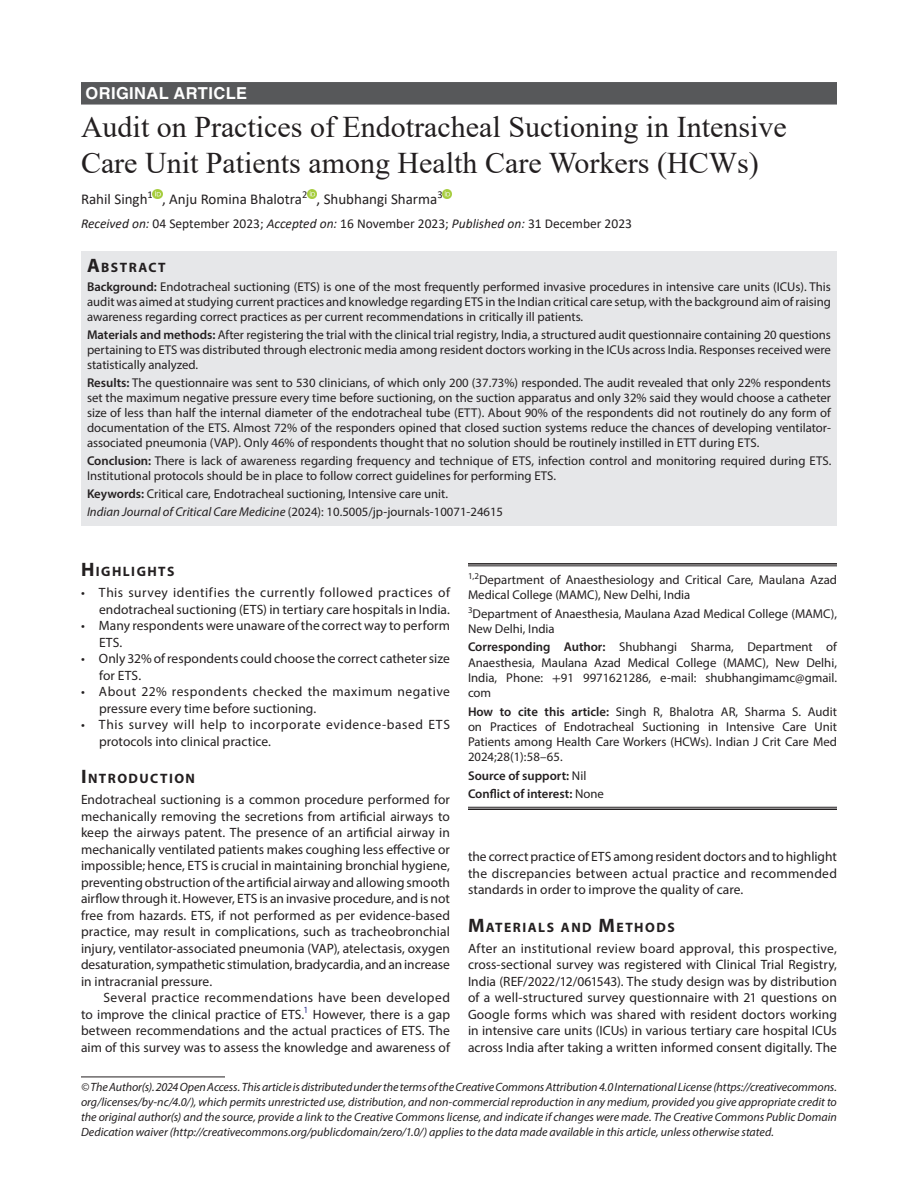
<style>
.page{position:relative;width:918px;height:1188px;background:#fff}
.page>*{position:absolute;margin:0;border:0;box-sizing:border-box;transform-origin:0 0}
.t1{font:30px/36px "Times New Roman";color:#231f20}
.ArticleType{font:700 16.5px "Helvetica LT Std";letter-spacing:.025em;color:#fff}
.AuthorName{font:15px "Calibri";color:#231f20}
.Head-1{font:700 13.65px "Myriad Pro";letter-spacing:.105em;color:#231f20}
.Head-1-first{font:700 13.65px "Myriad Pro";letter-spacing:.105em;color:#231f20}
.AbstractTitle{font:700 13.65px "Myriad Pro";letter-spacing:.105em;color:#231f20}
.Para-NoIndent{font:13.5px/16.5px "Myriad Pro";color:#231f20;text-align:justify}
.Para-Indent{font:13.5px/16.5px "Myriad Pro";letter-spacing:.005em;color:#231f20;text-align:justify}
.List-Bullet{font:13.5px/16.5px "Myriad Pro";letter-spacing:.01em;color:#231f20}
.PAS_History{font:13.5px "Calibri";color:#231f20}
.List-Bullet-2{font:13.5px/16.5px "Myriad Pro";letter-spacing:.03em;color:#231f20}
.List-Bullet-3{font:13.5px/16.5px "Myriad Pro";letter-spacing:.035em;color:#231f20}
.Abstract-Para-first{font:12.75px/15px "Myriad Pro";color:#231f20;text-align:justify}
.How_to_Cite{font:12.75px/15.3px "Myriad Pro";color:#231f20;text-align:justify}
.Corresponding_Author{font:12.75px/15.3px "Myriad Pro";color:#231f20;text-align:justify}
.Affiliation-first{font:12.75px/15.3px "Myriad Pro";color:#231f20}
.JT_DOI{font:12.75px "Myriad Pro";color:#231f20}
.Affiliation{font:12.75px/15.3px "Myriad Pro";color:#231f20}
.Keywords{font:12.75px "Myriad Pro";color:#231f20}
.COI{font:600 12.75px "Myriad Pro";color:#231f20}
.Source{font:600 12.75px "Myriad Pro";color:#231f20}
.FootNote{font:italic 12px/15px "Myriad Pro";color:#231f20;text-align:justify}
.s1{font-style:italic}
.s2{font-size:19.5px}
.s3{font-weight:600}
.s4{font-family:"STIX General"}
.s5{font-weight:400}
</style>
<div class="page">
<div style="left:81px;top:82px;width:756px;height:23px;background:#57585a"></div>
<div style="left:81px;top:251px;width:756px;height:26px;background:#e6e7e9"></div>
<div style="left:81px;top:276px;width:756px;height:54px;background:#e6e7e9"></div>
<div style="left:81px;top:324px;width:756px;height:54px;background:#e6e7e9"></div>
<div style="left:81px;top:372px;width:756px;height:84px;background:#e6e7e9"></div>
<div style="left:81px;top:450px;width:756px;height:39px;background:#e6e7e9"></div>
<div style="left:81px;top:483px;width:756px;height:24px;background:#e6e7e9"></div>
<div style="left:81px;top:501px;width:756px;height:24px;background:#e6e7e9"></div>
<svg style="left:153px;top:189px;width:9px;height:9px"></svg>
<svg style="left:307px;top:189px;width:10px;height:9px"></svg>
<svg style="left:443px;top:189px;width:9px;height:9px"></svg>
<hr style="left:81px;top:1077px;width:144px;height:1px;background:#231f20">
<hr style="left:468px;top:563px;width:369px;height:2px;background:#231f20">
<hr style="left:468px;top:566px;width:369px;height:1px;background:#231f20">
<hr style="left:468px;top:807px;width:369px;height:1px;background:#231f20">
<hr style="left:468px;top:808px;width:369px;height:2px;background:#231f20">
<p class="ArticleType" style="left:86px;top:83px;width:163px">ORIGINAL ARTICLE</p>
<p class="t1" style="left:81px;top:108px;width:707px">Audit on Practices of Endotracheal Suctioning in Intensive<br>Care Unit Patients among Health Care Workers (HCWs)</p>
<p class="AuthorName" style="left:81px;top:189px;width:363px">Rahil Singh<sup>1</sup> , Anju Romina Bhalotra<sup>2</sup> , Shubhangi Sharma<sup>3</sup></p>
<p class="PAS_History" style="left:81px;top:214px;width:553px"><span class="s1">Received on:</span> 04 September 2023; <span class="s1">Accepted on:</span> 16 November 2023; <span class="s1">Published on:</span> 31 December 2023</p>
<p class="AbstractTitle" style="left:87px;top:258px;width:80px"><span class="s2">A</span>BSTRACT</p>
<p class="Abstract-Para-first" style="left:87px;top:279px;width:746px"><span class="s3">Background:</span> Endotracheal suctioning (ETS) is one of the most frequently performed invasive procedures in intensive care units (ICUs). This audit was aimed at studying current practices and knowledge regarding ETS in the Indian critical care setup, with the background aim of raising awareness regarding correct practices as per current recommendations in critically ill patients.</p>
<p class="Abstract-Para-first" style="left:87px;top:327px;width:746px"><span class="s3">Materials and methods:</span> After registering the trial with the clinical trial registry, India, a structured audit questionnaire containing 20 questions pertaining to ETS was distributed through electronic media among resident doctors working in the ICUs across India. Responses received were statistically analyzed.</p>
<p class="Abstract-Para-first" style="left:87px;top:375px;width:746px"><span class="s3">Results:</span> The questionnaire was sent to 530 clinicians, of which only 200 (37.73%) responded. The audit revealed that only 22% respondents set the maximum negative pressure every time before suctioning, on the suction apparatus and only 32% said they would choose a catheter size of less than half the internal diameter of the endotracheal tube (ETT). About 90% of the respondents did not routinely do any form of documentation of the ETS. Almost 72% of the responders opined that closed suction systems reduce the chances of developing ventilator&shy;associated pneumonia (VAP). Only 46% of respondents thought that no solution should be routinely instilled in ETT during ETS.</p>
<p class="Abstract-Para-first" style="left:87px;top:453px;width:746px"><span class="s3">Conclusion:</span> There is lack of awareness regarding frequency and technique of ETS, infection control and monitoring required during ETS.<br>Institutional protocols should be in place to follow correct guidelines for performing ETS.</p>
<p class="Keywords" style="left:87px;top:486px;width:363px"><span class="s3">Keywords:</span> Critical care, Endotracheal suctioning, Intensive care unit.</p>
<p class="JT_DOI" style="left:87px;top:504px;width:418px"><span class="s1">Indian Journal of Critical Care Medicine</span> (2024): 10.5005/jp-journals-10071-24615</p>
<p class="Head-1-first" style="left:81px;top:563px;width:95px"><span class="s2">H</span>IGHLIGHTS</p>
<p class="List-Bullet" style="left:81px;top:584px;width:370px;text-align:right">• This survey identifies the currently followed practices of endotracheal suctioning (ETS) in tertiary care hospitals in India.</p>
<p class="List-Bullet" style="left:99px;top:617px;width:352px;text-indent:-18px">• Many respondents were unaware of the correct way to perform<br>ETS.</p>
<p class="List-Bullet" style="left:99px;top:650px;width:352px;text-indent:-18px">• Only 32% of respondents could choose the correct catheter size for ETS.</p>
<p class="List-Bullet-2" style="left:99px;top:683px;width:353px;text-indent:-18px">• About 22% respondents checked the maximum negative pressure every time before suctioning.</p>
<p class="List-Bullet-3" style="left:99px;top:716px;width:352px;text-indent:-18px">• This survey will help to incorporate evidence-based ETS protocols into clinical practice.</p>
<p class="Head-1" style="left:81px;top:770px;width:116px"><span class="s2">I</span> NTRODUCTION</p>
<p class="Para-NoIndent" style="left:81px;top:791px;width:371px">Endotracheal suctioning is a common procedure performed for mechanically removing the secretions from artificial airways to keep the airways patent. The presence of an artificial airway in mechanically ventilated patients makes coughing less effective or impossible; hence, ETS is crucial in maintaining bronchial hygiene, preventing obstruction of the artificial airway and allowing smooth airflow through it. However, ETS is an invasive procedure, and is not free from hazards. ETS, if not performed as per evidence-based practice, may result in complications, such as tracheobronchial injury, ventilator-associated pneumonia (VAP), atelectasis, oxygen desaturation, sympathetic stimulation, bradycardia, and an increase in intracranial pressure.</p>
<p class="Para-Indent" style="left:81px;top:989px;width:371px;text-indent:22px">Several practice recommendations have been developed to improve the clinical practice of ETS.<sup>1</sup> However, there is a gap between recommendations and the actual practices of ETS. The aim of this survey was to assess the knowledge and awareness of</p>
<p class="Affiliation-first" style="left:468px;top:572px;width:371px"><sup>1,2</sup>Department of Anaesthesiology and Critical Care, Maulana Azad<br>Medical College (MAMC), New Delhi, India</p>
<p class="Affiliation" style="left:468px;top:606px;width:371px"><sup>3</sup>Department of Anaesthesia, Maulana Azad Medical College (MAMC),<br>New Delhi, India</p>
<p class="Corresponding_Author" style="left:468px;top:639px;width:371px"><span class="s3">Corresponding Author:</span> Shubhangi Sharma, Department of Anaesthesia, Maulana Azad Medical College (MAMC), New Delhi, India, Phone: <span class="s4">+</span>91 9971621286, e-mail: shubhangimamc@gmail. com</p>
<p class="How_to_Cite" style="left:468px;top:703px;width:371px"><span class="s3">How to cite this article:</span> Singh R, Bhalotra AR, Sharma S. Audit on Practices of Endotracheal Suctioning in Intensive Care Unit Patients among Health Care Workers (HCWs). Indian J Crit Care Med 2024;28(1):58–65.</p>
<p class="Source" style="left:468px;top:767px;width:120px">Source of support: <span class="s5">Nil</span></p>
<p class="COI" style="left:468px;top:786px;width:137px">Conflict of interest: <span class="s5">None</span></p>
<p class="Para-Indent" style="left:468px;top:848px;width:371px">the correct practice of ETS among resident doctors and to highlight the discrepancies between actual practice and recommended standards in order to improve the quality of care.</p>
<p class="Head-1" style="left:468px;top:918px;width:208px"><span class="s2">M</span>ATERIALS AND <span class="s2">M</span>ETHODS</p>
<p class="Para-NoIndent" style="left:468px;top:940px;width:371px">After an institutional review board approval, this prospective, cross-sectional survey was registered with Clinical Trial Registry, India (REF/2022/12/061543). The study design was by distribution of a well-structured survey questionnaire with 21 questions on Google forms which was shared with resident doctors working in intensive care units (ICUs) in various tertiary care hospital ICUs across India after taking a written informed consent digitally. The</p>
<p class="FootNote" style="left:81px;top:1079px;width:758px">© The Author(s). 2024 Open Access. This article is distributed under the terms of the Creative Commons Attribution 4.0 International License (https://creativecommons. org/licenses/by-nc/4.0/), which permits unrestricted use, distribution, and non-commercial reproduction in any medium, provided you give appropriate credit to the original author(s) and the source, provide a link to the Creative Commons license, and indicate if changes were made. The Creative Commons Public Domain Dedication waiver (http://creativecommons.org/publicdomain/zero/1.0/) applies to the data made available in this article, unless otherwise stated.</p>
</div>
